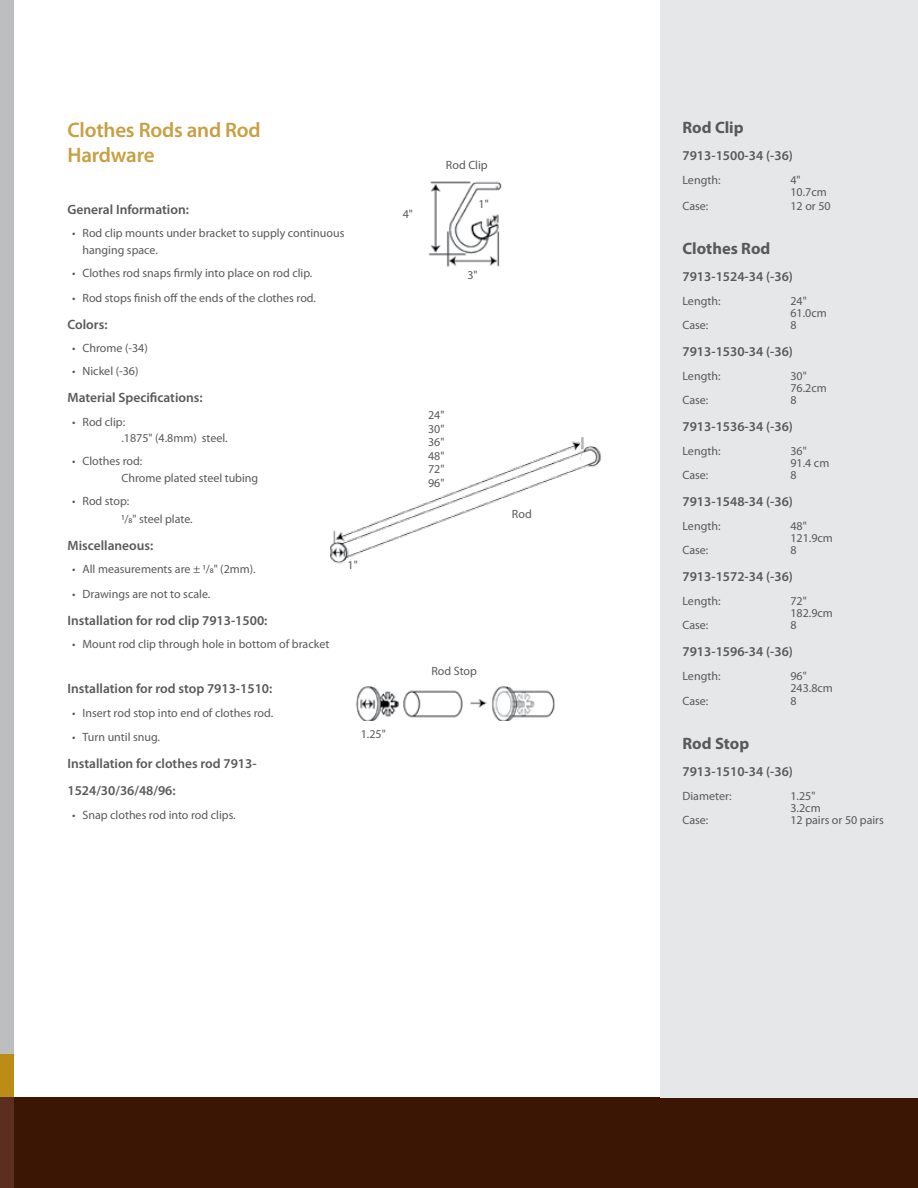
<style>
.page{position:relative;width:918px;height:1188px;background:#fff}
.page>*{position:absolute;margin:0;border:0;box-sizing:border-box;transform-origin:0 0}
.t1{font:600 21px/25.5px "Myriad Pro";letter-spacing:-.01em;color:#c89f42}
.t2{font:700 16.5px "Myriad Pro";color:#58595b}
.t3{font:600 13.5px/27px "Myriad Pro";color:#58595b}
.t4{font:12px/12px "Myriad Pro";color:#58595b}
</style>
<div class="page">
<div style="left:0;top:1097px;width:918px;height:91px;background:#3c1605"></div>
<div style="left:661px;top:0;width:257px;height:1097px;background:#e6e7e8"></div>
<img style="left:428px;top:181px;width:74px;height:86px">
<div style="left:479px;top:199px;width:23px;height:14px;background:#fff"></div>
<img style="left:355px;top:686px;width:200px;height:35px">
<img style="left:330px;top:437px;width:272px;height:127px">
<div style="left:0;top:0;width:14px;height:1118px;background:#bcbec0"></div>
<div style="left:0;top:1097px;width:14px;height:91px;background:#5c2e1f"></div>
<div style="left:0;top:1054px;width:14px;height:43px;background:#bc8d16"></div>
<h1 class="t1" style="left:68px;top:116px;width:195px">Clothes Rods and Rod<br>Hardware</h1>
<p class="t3" style="left:68px;top:196px;width:123px">General Information:</p>
<p class="t4" style="left:82px;top:225px;width:263px;line-height:16.5px;text-indent:-10px">• Rod clip mounts under bracket to supply continuous hanging space.</p>
<p class="t4" style="left:72px;top:267px;width:242px">• Clothes rod snaps firmly into place on rod clip.</p>
<p class="t4" style="left:72px;top:292px;width:246px">• Rod stops finish off the ends of the clothes rod.</p>
<p class="t3" style="left:68px;top:310px;width:42px">Colors:</p>
<p class="t4" style="left:72px;top:342px;width:77px">• Chrome (-34)</p>
<p class="t4" style="left:72px;top:365px;width:68px">• Nickel (-36)</p>
<p class="t3" style="left:68px;top:384px;width:137px">Material Specifications:</p>
<p class="t4" style="left:122px;top:413px;width:108px;line-height:16.5px;text-indent:-50px">• Rod clip:<br>.1875" (4.8mm) steel.</p>
<p class="t4" style="left:122px;top:453px;width:138px;line-height:16.5px;text-indent:-50px">• Clothes rod:<br>Chrome plated steel tubing</p>
<p class="t4" style="left:122px;top:492px;width:73px;line-height:18px;text-indent:-50px">• Rod stop:<br>1/8" steel plate.</p>
<p class="t3" style="left:68px;top:532px;width:87px">Miscellaneous:</p>
<p class="t4" style="left:72px;top:563px;width:185px">• All measurements are ± 1/8" (2mm).</p>
<p class="t4" style="left:72px;top:588px;width:140px">• Drawings are not to scale.</p>
<p class="t3" style="left:68px;top:607px;width:201px">Installation for rod clip 7913-1500:</p>
<p class="t4" style="left:72px;top:638px;width:259px">• Mount rod clip through hole in bottom of bracket</p>
<p class="t3" style="left:68px;top:675px;width:206px">Installation for rod stop 7913-1510:</p>
<p class="t4" style="left:72px;top:706px;width:203px">• Insert rod stop into end of clothes rod.</p>
<p class="t4" style="left:72px;top:731px;width:90px">• Turn until snug.</p>
<p class="t3" style="left:68px;top:750px;width:191px">Installation for clothes rod 7913-<br>1524/30/36/48/96:</p>
<p class="t4" style="left:72px;top:808px;width:165px">• Snap clothes rod into rod clips.</p>
<p class="t4" style="left:348px;top:559px;width:12px">1"</p>
<p class="t4" style="left:361px;top:727px;width:26px">1.25"</p>
<p class="t4" style="left:403px;top:208px;width:12px">4"</p>
<p class="t4" style="left:446px;top:159px;width:43px">Rod Clip</p>
<p class="t4" style="left:479px;top:198px;width:12px">1"</p>
<p class="t4" style="left:467px;top:269px;width:12px">3"</p>
<p class="t4" style="left:428px;top:408px;width:18px;line-height:13.5px;text-align:justify">24" 30" 36" 48" 72" 96"</p>
<p class="t4" style="left:431px;top:665px;width:47px">Rod Stop</p>
<p class="t4" style="left:512px;top:507px;width:21px">Rod</p>
<h2 class="t2" style="left:682px;top:117px;width:63px">Rod Clip</h2>
<p class="t3" style="left:682px;top:142px;width:112px">7913-1500-34 (-36)</p>
<p class="t4" style="left:682px;top:174px;width:39px">Length:</p>
<p class="t4" style="left:790px;top:174px;width:38px">4"<br>10.7cm</p>
<p class="t4" style="left:682px;top:200px;width:27px">Case:</p>
<p class="t4" style="left:790px;top:200px;width:42px">12 or 50</p>
<h2 class="t2" style="left:682px;top:238px;width:89px">Clothes Rod</h2>
<p class="t3" style="left:682px;top:263px;width:112px">7913-1524-34 (-36)</p>
<p class="t4" style="left:682px;top:295px;width:39px">Length:</p>
<p class="t4" style="left:790px;top:295px;width:38px">24"<br>61.0cm</p>
<p class="t4" style="left:682px;top:319px;width:27px">Case:</p>
<p class="t4" style="left:790px;top:319px;width:8px">8</p>
<p class="t3" style="left:682px;top:338px;width:112px">7913-1530-34 (-36)</p>
<p class="t4" style="left:682px;top:370px;width:39px">Length:</p>
<p class="t4" style="left:790px;top:370px;width:38px">30"<br>76.2cm</p>
<p class="t4" style="left:682px;top:394px;width:27px">Case:</p>
<p class="t4" style="left:790px;top:394px;width:8px">8</p>
<p class="t3" style="left:682px;top:413px;width:112px">7913-1536-34 (-36)</p>
<p class="t4" style="left:682px;top:445px;width:39px">Length:</p>
<p class="t4" style="left:790px;top:445px;width:40px">36"<br>91.4 cm</p>
<p class="t4" style="left:682px;top:469px;width:27px">Case:</p>
<p class="t4" style="left:790px;top:469px;width:8px">8</p>
<p class="t3" style="left:682px;top:488px;width:112px">7913-1548-34 (-36)</p>
<p class="t4" style="left:682px;top:520px;width:39px">Length:</p>
<p class="t4" style="left:790px;top:520px;width:44px">48"<br>121.9cm</p>
<p class="t4" style="left:682px;top:544px;width:27px">Case:</p>
<p class="t4" style="left:790px;top:544px;width:8px">8</p>
<p class="t3" style="left:682px;top:563px;width:112px">7913-1572-34 (-36)</p>
<p class="t4" style="left:682px;top:595px;width:39px">Length:</p>
<p class="t4" style="left:790px;top:595px;width:44px">72"<br>182.9cm</p>
<p class="t4" style="left:682px;top:619px;width:27px">Case:</p>
<p class="t4" style="left:790px;top:619px;width:8px">8</p>
<p class="t3" style="left:682px;top:638px;width:112px">7913-1596-34 (-36)</p>
<p class="t4" style="left:682px;top:670px;width:39px">Length:</p>
<p class="t4" style="left:790px;top:670px;width:44px">96"<br>243.8cm</p>
<p class="t4" style="left:682px;top:695px;width:27px">Case:</p>
<p class="t4" style="left:790px;top:695px;width:8px">8</p>
<h2 class="t2" style="left:682px;top:733px;width:68px">Rod Stop</h2>
<p class="t3" style="left:682px;top:758px;width:112px">7913-1510-34 (-36)</p>
<p class="t4" style="left:682px;top:790px;width:51px">Diameter:</p>
<p class="t4" style="left:790px;top:790px;width:32px">1.25"<br>3.2cm</p>
<p class="t4" style="left:682px;top:814px;width:27px">Case:</p>
<p class="t4" style="left:790px;top:814px;width:95px">12 pairs or 50 pairs</p>
</div>
